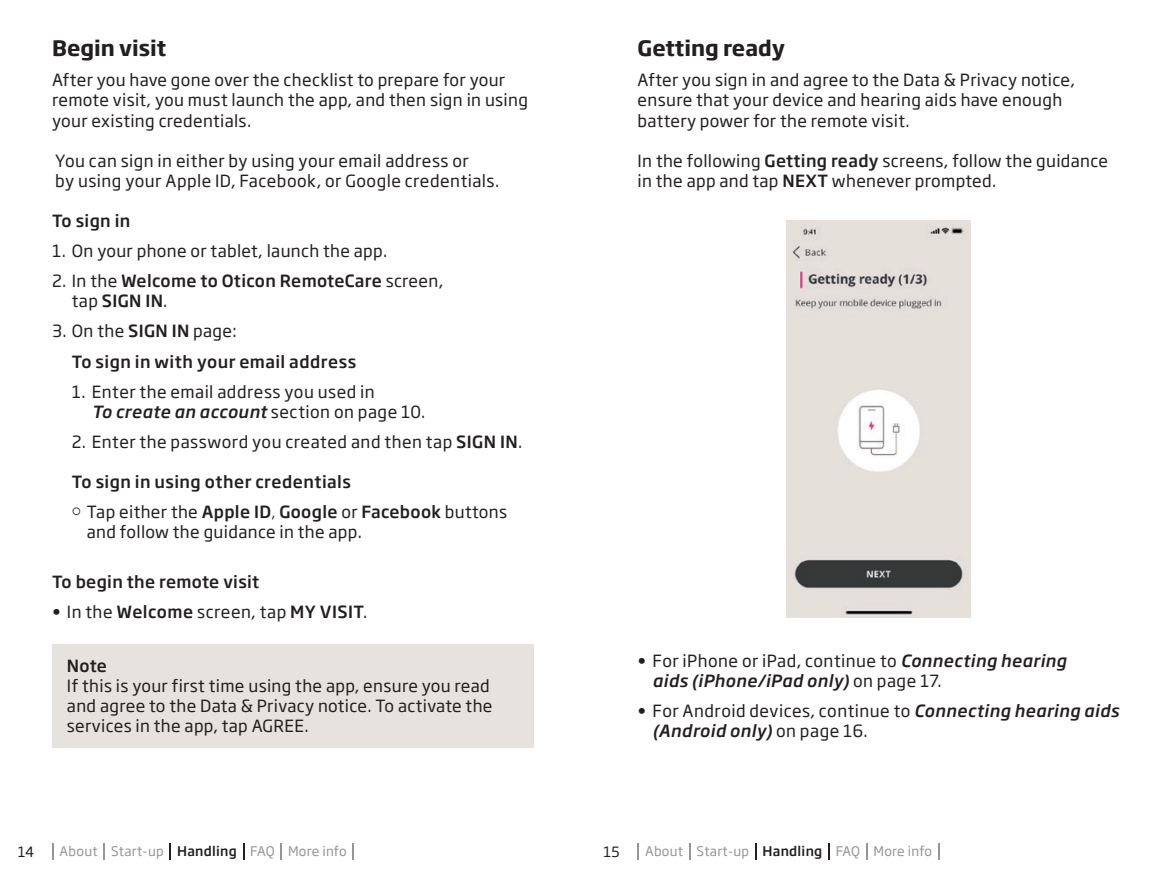
<style>
.page{position:relative;width:1171px;height:883px;background:#fff}
.page>*{position:absolute;margin:0;border:0;box-sizing:border-box;transform-origin:0 0}
.t1{font:700 21px "Soho Gothic Pro";color:#231f20}
.t2{font:16.62px/20.1px "Soho Gothic Pro";letter-spacing:.02em;color:#231f20}
.t3{font:500 16.62px/30.1px "Soho Gothic Pro";letter-spacing:.02em;color:#231f20}
.t4{font:italic 500 16.62px/20.1px "Soho Gothic Pro";letter-spacing:.025em;color:#231f20}
.t5{font:14px "Soho Gothic Pro";color:#231f20}
.t6{font:13.12px "Soho Gothic Pro";letter-spacing:.02em;color:#939598}
.s1{font-weight:400}
.s2{font-weight:500;font-style:italic}
.s3{font-weight:500}
.s4{font-weight:300}
.s5{font-weight:400;font-style:normal}
.s6{font-weight:500;color:#231f20}
</style>
<div class="page">
<svg style="left:52px;top:843px;width:2px;height:16px"></svg>
<svg style="left:103px;top:843px;width:2px;height:16px"></svg>
<svg style="left:169px;top:843px;width:2px;height:16px"></svg>
<svg style="left:243px;top:843px;width:1px;height:16px"></svg>
<svg style="left:280px;top:843px;width:2px;height:16px"></svg>
<svg style="left:352px;top:843px;width:2px;height:16px"></svg>
<svg style="left:637px;top:843px;width:2px;height:16px"></svg>
<svg style="left:689px;top:843px;width:2px;height:16px"></svg>
<svg style="left:755px;top:843px;width:2px;height:16px"></svg>
<svg style="left:828px;top:843px;width:2px;height:16px"></svg>
<svg style="left:866px;top:843px;width:1px;height:16px"></svg>
<svg style="left:938px;top:843px;width:2px;height:16px"></svg>
<div style="left:52px;top:644px;width:481px;height:103px;background:#e6e2de"></div>
<img style="left:786px;top:220px;width:184px;height:398px">
<p class="t1" style="left:52px;top:32px;width:116px">Begin visit</p>
<p class="t2" style="left:52px;top:69px;width:477px">After you have gone over the checklist to prepare for your remote visit, you must launch the app, and then sign in using your existing credentials.</p>
<p class="t2" style="left:55px;top:150px;width:445px">You can sign in either by using your email address or<br>by using your Apple ID, Facebook, or Google credentials.</p>
<p class="t3" style="left:52px;top:205px;width:80px">To sign in</p>
<p class="t2" style="left:52px;top:240px;width:337px">1. On your phone or tablet, launch the app.</p>
<p class="t3" style="left:72px;top:270px;width:373px;line-height:20.1px;text-indent:-20px"><span class="s1">2. In the</span> Welcome to Oticon RemoteCare <span class="s1">screen, tap</span> SIGN IN<span class="s1">.</span></p>
<p class="t3" style="left:72px;top:315px;width:286px;text-indent:-20px"><span class="s1">3. On the</span> SIGN IN <span class="s1">page:<br></span>To sign in with your email address</p>
<p class="t2" style="left:92px;top:380px;width:335px;text-indent:-20px">1. Enter the email address you used in<br><span class="s2">To create an account</span> section on page 10.</p>
<p class="t2" style="left:72px;top:431px;width:452px">2. Enter the password you created and then tap <span class="s3">SIGN IN</span>.</p>
<p class="t3" style="left:87px;top:466px;width:422px;text-indent:-15px">To sign in using other credentials<br><span class="s1">Tap either the</span> Apple ID<span class="s4">,</span> Google <span class="s1">or</span> Facebook <span class="s1">buttons</span></p>
<p class="t2" style="left:87px;top:521px;width:277px">and follow the guidance in the app.</p>
<p class="t3" style="left:52px;top:566px;width:209px">To begin the remote visit</p>
<p class="t2" style="left:52px;top:601px;width:317px">• In the <span class="s3">Welcome</span> screen, tap <span class="s3">MY VISIT</span>.</p>
<p class="t3" style="left:67px;top:650px;width:42px">Note</p>
<p class="t2" style="left:67px;top:675px;width:427px">If this is your first time using the app, ensure you read and agree to the Data &amp; Privacy notice. To activate the services in the app, tap AGREE.</p>
<p class="t1" style="left:637px;top:32px;width:149px">Getting ready</p>
<p class="t2" style="left:637px;top:69px;width:439px">After you sign in and agree to the Data &amp; Privacy notice, ensure that your device and hearing aids have enough battery power for the remote visit.</p>
<p class="t2" style="left:637px;top:150px;width:472px">In the following <span class="s3">Getting ready</span> screens, follow the guidance in the app and tap <span class="s3">NEXT</span> whenever prompted.</p>
<p class="t4" style="left:652px;top:650px;width:415px;text-indent:-15px"><span class="s5">• For iPhone or iPad, continue to</span> Connecting hearing aids (iPhone/iPad only) <span class="s5">on page 17.</span></p>
<p class="t2" style="left:652px;top:700px;width:468px;text-indent:-15px">• For Android devices, continue to <span class="s2">Connecting hearing aids (Android only)</span> on page 16.</p>
<p class="t5" style="left:18px;top:841px;width:18px">14</p>
<p class="t6" style="left:60px;top:841px;width:288px">About Start-up <span class="s6">Handling</span> FAQ More info</p>
<p class="t5" style="left:603px;top:841px;width:18px">15</p>
<p class="t6" style="left:645px;top:841px;width:288px">About Start-up <span class="s6">Handling</span> FAQ More info</p>
</div>
